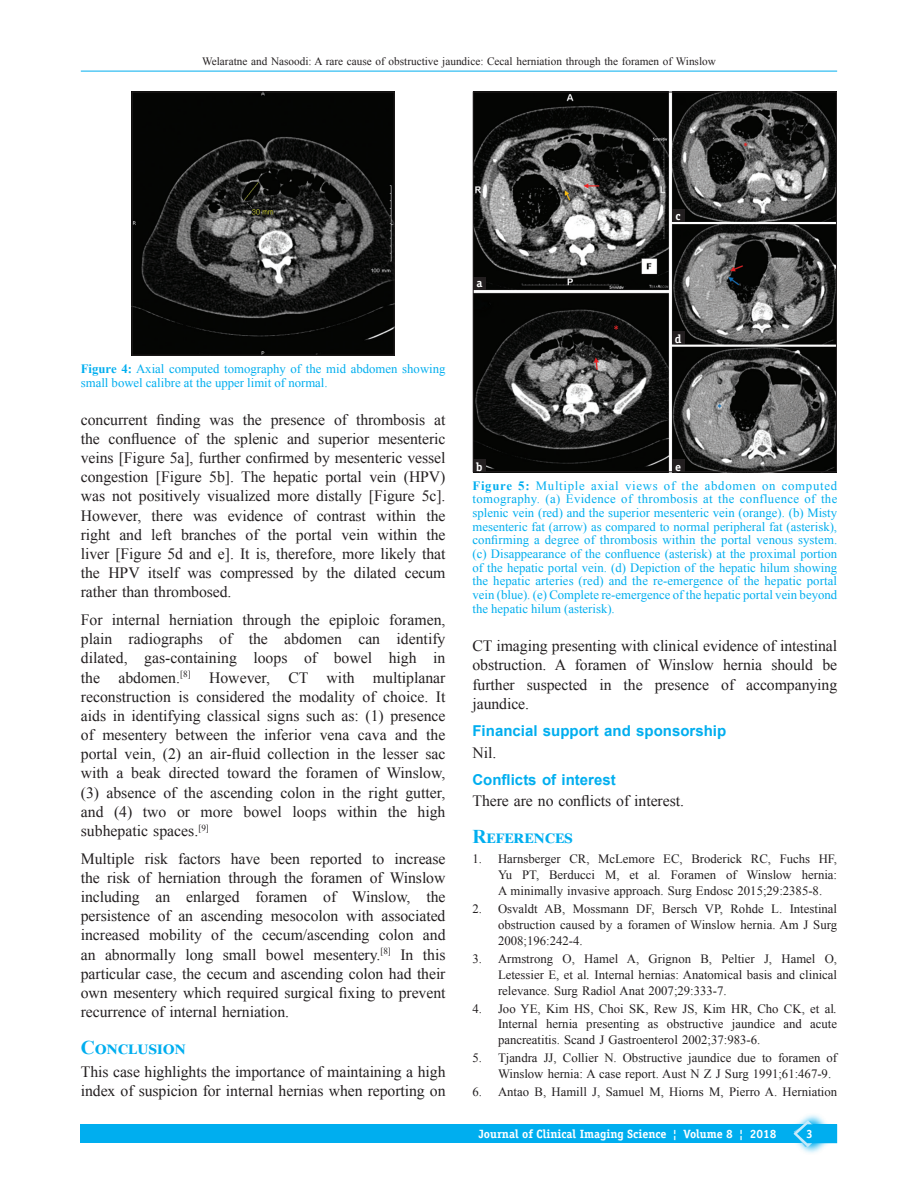
<style>
.page{position:relative;width:918px;height:1188px;background:#fff}
.page>*{position:absolute;margin:0;border:0;box-sizing:border-box;transform-origin:0 0}
.t1{font:700 19.5px "Times New Roman";letter-spacing:.025em;color:#00aeef}
.TX{font:15.75px/19.2px "Times New Roman";letter-spacing:-.005em;color:#231f20;text-align:justify}
.t2{font:700 15px "Arial";color:#00aeef}
.REF{font:12.75px/15.9px "Times New Roman";color:#231f20;text-align:justify}
.FGC{font:12.75px/13.6px "Times New Roman";color:#00aeef}
.LABEL{font:700 12px "Officina Serif";color:#fff}
.AH{font:700 12px "Officina Serif";color:#fff}
.t3{font:11.25px "Times New Roman";color:#231f20}
.s1{font-weight:700}
.s2{font-style:italic}
</style>
<div class="page">
<img style="left:134px;top:94px;width:258px;height:259px">
<div style="left:132px;top:92px;width:262px;height:263px;border:1px solid #231f20"></div>
<hr style="left:81px;top:71px;width:756px;height:1px;background:#00aeef">
<div style="left:81px;top:1124px;width:756px;height:19px;background:#00aeef"></div>
<svg style="left:800px;top:1114px;width:24px;height:39px"></svg>
<svg style="left:793px;top:1120px;width:44px;height:27px"></svg>
<img style="left:475px;top:94px;width:360px;height:376px">
<div style="left:473px;top:92px;width:364px;height:380px;border:1px solid #231f20"></div>
<div style="left:672px;top:459px;width:12px;height:13px;background:#231f20"></div>
<div style="left:672px;top:331px;width:12px;height:13px;background:#231f20"></div>
<div style="left:672px;top:209px;width:13px;height:13px;background:#231f20"></div>
<div style="left:473px;top:459px;width:13px;height:13px;background:#231f20"></div>
<div style="left:473px;top:277px;width:13px;height:13px;background:#231f20"></div>
<p class="t3" style="left:202px;top:53px;width:515px">Welaratne and Nasoodi: A rare cause of obstructive jaundice: Cecal herniation through the foramen of Winslow</p>
<p class="FGC" style="left:81px;top:362px;width:366px"><span class="s1">Figure 4:</span> Axial computed tomography of the mid abdomen showing small bowel calibre at the upper limit of normal.</p>
<p class="TX" style="left:81px;top:409px;width:366px">concurrent finding was the presence of thrombosis at the confluence of the splenic and superior mesenteric veins [Figure 5a], further confirmed by mesenteric vessel congestion [Figure 5b]. The hepatic portal vein (HPV) was not positively visualized more distally [Figure 5c].<br>However, there was evidence of contrast within the right and left branches of the portal vein within the liver [Figure 5d and e]. It is, therefore, more likely that the HPV itself was compressed by the dilated cecum rather than thrombosed.</p>
<p class="TX" style="left:81px;top:610px;width:366px">For internal herniation through the epiploic foramen, plain radiographs of the abdomen can identify dilated, gas‑containing loops of bowel high in the abdomen.<sup>[8]</sup> However, CT with multiplanar reconstruction is considered the modality of choice. It aids in identifying classical signs such as: (1) presence of mesentery between the inferior vena cava and the portal vein, (2) an air‑fluid collection in the lesser sac with a beak directed toward the foramen of Winslow, (3) absence of the ascending colon in the right gutter, and (4) two or more bowel loops within the high subhepatic spaces.<sup>[9]</sup></p>
<p class="TX" style="left:81px;top:848px;width:366px">Multiple risk factors have been reported to increase the risk of herniation through the foramen of Winslow including an enlarged foramen of Winslow, the persistence of an ascending mesocolon with associated increased mobility of the cecum/ascending colon and an abnormally long small bowel mesentery.<sup>[8]</sup> In this particular case, the cecum and ascending colon had their own mesentery which required surgical fixing to prevent recurrence of internal herniation.</p>
<h1 class="t1" style="left:81px;top:1033px;width:106px">Conclusion</h1>
<p class="TX" style="left:81px;top:1062px;width:366px">This case highlights the importance of maintaining a high index of suspicion for internal hernias when reporting on</p>
<p class="LABEL" style="left:477px;top:276px;width:7px">a</p>
<p class="LABEL" style="left:476px;top:459px;width:8px">b</p>
<p class="LABEL" style="left:676px;top:208px;width:7px">c</p>
<p class="LABEL" style="left:675px;top:331px;width:8px">d</p>
<p class="LABEL" style="left:675px;top:459px;width:7px">e</p>
<p class="FGC" style="left:472px;top:478px;width:366px;text-align:justify"><span class="s1">Figure 5:</span> Multiple axial views of the abdomen on computed tomography. (a) Evidence of thrombosis at the confluence of the splenic vein (red) and the superior mesenteric vein (orange). (b) Misty mesenteric fat (arrow) as compared to normal peripheral fat (asterisk), confirming a degree of thrombosis within the portal venous system. (c) Disappearance of the confluence (asterisk) at the proximal portion of the hepatic portal vein. (d) Depiction of the hepatic hilum showing the hepatic arteries (red) and the re‑emergence of the hepatic portal vein (blue). (e) Complete re‑emergence of the hepatic portal vein beyond the hepatic hilum (asterisk).</p>
<p class="TX" style="left:472px;top:635px;width:366px">CT imaging presenting with clinical evidence of intestinal obstruction. A foramen of Winslow hernia should be further suspected in the presence of accompanying jaundice.</p>
<h2 class="t2" style="left:472px;top:720px;width:255px">Financial support and sponsorship</h2>
<p class="TX" style="left:472px;top:742px;width:25px">Nil.</p>
<h2 class="t2" style="left:472px;top:769px;width:145px">Conflicts of interest</h2>
<p class="TX" style="left:472px;top:791px;width:213px">There are no conflicts of interest.</p>
<h1 class="t1" style="left:472px;top:823px;width:102px">References</h1>
<p class="REF" style="left:498px;top:851px;width:341px;text-indent:-26px">1. Harnsberger CR, McLemore EC, Broderick RC, Fuchs HF, Yu PT, Berducci M, et al<span class="s2">.</span> Foramen of Winslow hernia:<br>A minimally invasive approach. Surg Endosc 2015;29:2385‑8.</p>
<p class="REF" style="left:498px;top:900px;width:341px;text-indent:-26px">2. Osvaldt AB, Mossmann DF, Bersch VP, Rohde L. Intestinal obstruction caused by a foramen of Winslow hernia. Am J Surg 2008;196:242‑4.</p>
<p class="REF" style="left:498px;top:950px;width:341px;text-indent:-26px">3. Armstrong O, Hamel A, Grignon B, Peltier J, Hamel O, Letessier E, et al<span class="s2">.</span> Internal hernias: Anatomical basis and clinical relevance. Surg Radiol Anat 2007;29:333‑7.</p>
<p class="REF" style="left:498px;top:1000px;width:341px;text-indent:-26px">4. Joo YE, Kim HS, Choi SK, Rew JS, Kim HR, Cho CK, et al<span class="s2">.<br></span>Internal hernia presenting as obstructive jaundice and acute pancreatitis. Scand J Gastroenterol 2002;37:983‑6.</p>
<p class="REF" style="left:498px;top:1050px;width:341px;text-indent:-26px">5. Tjandra JJ, Collier N. Obstructive jaundice due to foramen of<br>Winslow hernia: A case report. Aust N Z J Surg 1991;61:467‑9.</p>
<p class="REF" style="left:472px;top:1084px;width:366px">6. Antao B, Hamill J, Samuel M, Hiorns M, Pierro A. Herniation</p>
<p class="LABEL" style="left:479px;top:1127px;width:299px">Journal of Clinical Imaging Science ¦ Volume 8 ¦ 2018</p>
<p class="AH" style="left:806px;top:1126px;width:8px">3</p>
</div>
